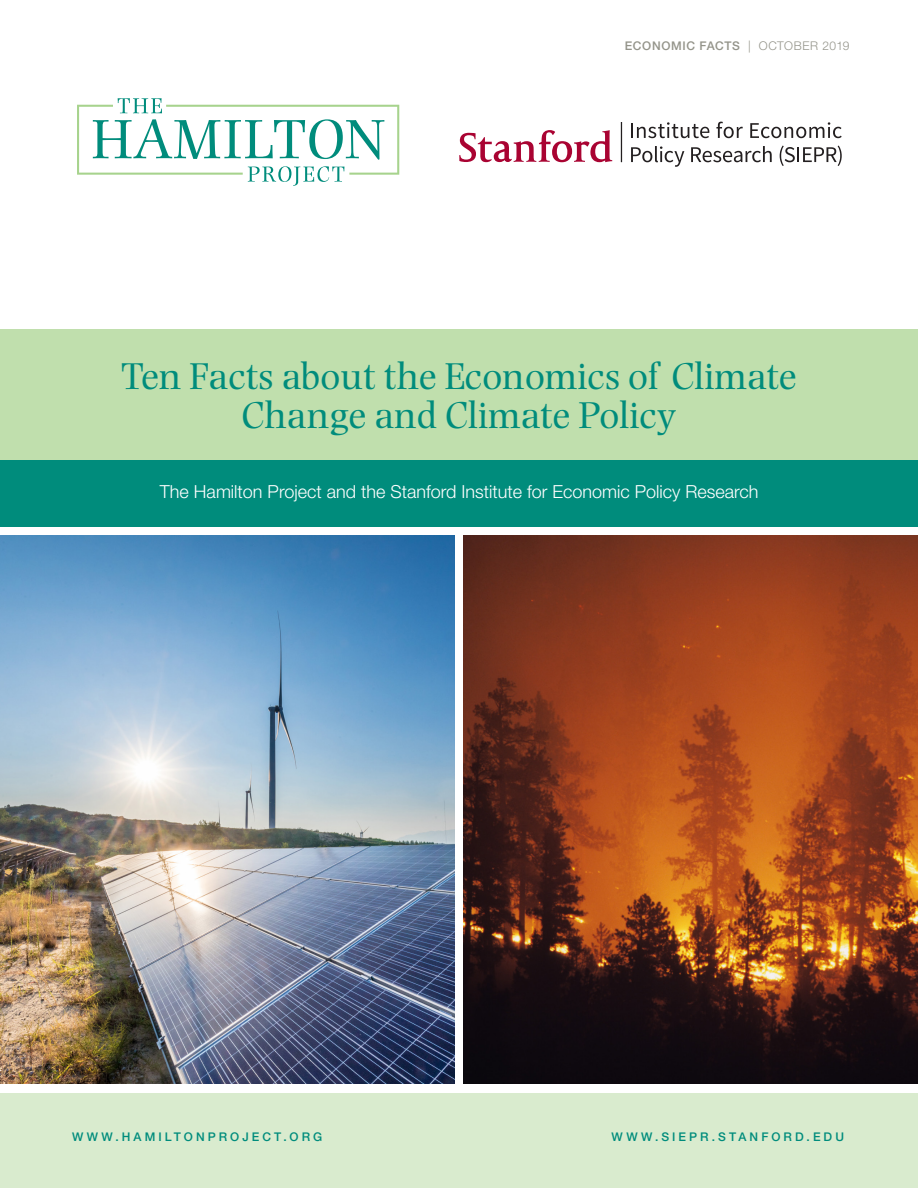
<style>
.page{position:relative;width:918px;height:1188px;background:#fff}
.page>*{position:absolute;margin:0;border:0;box-sizing:border-box;transform-origin:0 0}
.Front_Cover_Title{font:39px "Photina MT Std";color:#008c7c}
.Front_Cover_Author{font:300 18px "Helvetica Neue LT Std";color:#fff}
.THP_Website{font:500 12px "Helvetica Neue LT Std";letter-spacing:.255em;color:#008c7c}
.Document_Number{font:500 12px "Helvetica Neue LT Std";letter-spacing:.055em;color:#94948a}
.s1{font-weight:300}
</style>
<div class="page">
<img style="left:0;top:535px;width:454px;height:549px">
<img style="left:464px;top:535px;width:454px;height:549px">
<div style="left:0;top:329px;width:918px;height:141px;background:#c0dfad"></div>
<div style="left:0;top:460px;width:918px;height:66px;background:#008c7c"></div>
<svg style="left:77px;top:98px;width:322px;height:88px"></svg>
<div style="left:0;top:1094px;width:918px;height:94px;background:#d9ebce"></div>
<hr style="left:621px;top:122px;width:1px;height:40px;background:#231f20">
<svg style="left:459px;top:130px;width:153px;height:32px"></svg>
<svg style="left:631px;top:122px;width:78px;height:16px"></svg>
<svg style="left:716px;top:122px;width:27px;height:16px"></svg>
<svg style="left:750px;top:122px;width:92px;height:16px"></svg>
<svg style="left:631px;top:146px;width:53px;height:21px"></svg>
<svg style="left:691px;top:146px;width:81px;height:16px"></svg>
<svg style="left:780px;top:146px;width:62px;height:20px"></svg>
<p class="Document_Number" style="left:625px;top:38px;width:226px">ECONOMIC FACTS <span class="s1">| OCTOBER 2019</span></p>
<p class="Front_Cover_Title" style="left:121px;top:354px;width:677px">Ten Facts about the Economics of Climate</p>
<p class="Front_Cover_Title" style="left:241px;top:393px;width:437px">Change and Climate Policy</p>
<p class="Front_Cover_Author" style="left:160px;top:481px;width:600px">The Hamilton Project and the Stanford Institute for Economic Policy Research</p>
<p class="THP_Website" style="left:72px;top:1129px;width:252px">WWW.HAMILTONPROJECT.ORG</p>
<p class="THP_Website" style="left:612px;top:1129px;width:234px">WWW.SIEPR.STANFORD.EDU</p>
</div>
